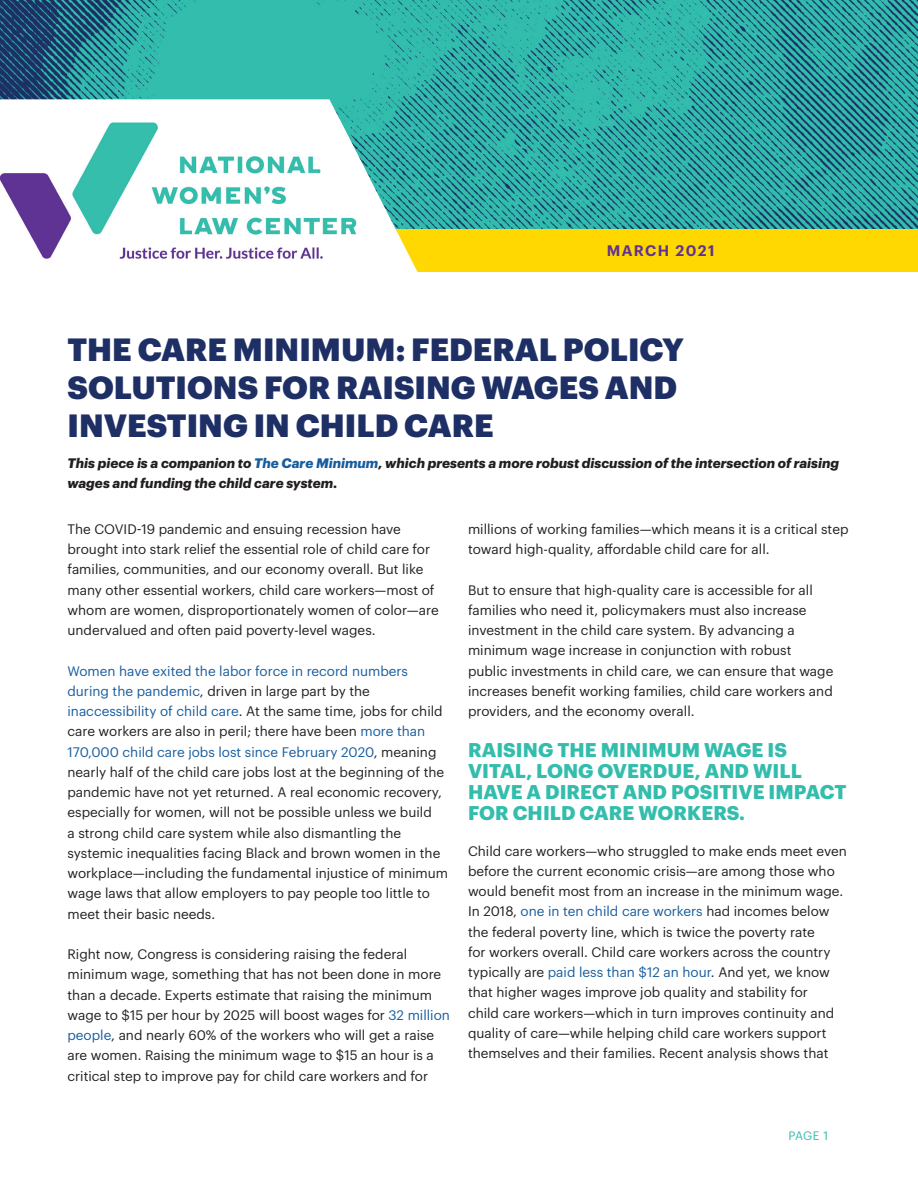
<style>
.page{position:relative;width:918px;height:1188px;background:#fff}
.page>*{position:absolute;margin:0;border:0;box-sizing:border-box;transform-origin:0 0}
.MAIN_TITLE{font:900 31.5px/37.8px "Graphik";color:#1e2f65}
.MAIN_TITLE__SUBTITLE{font:700 19.5px/21px "Graphik";letter-spacing:.005em;color:#33bdac}
.DATE{font:600 15px "Graphik";letter-spacing:.095em;color:#603393}
.BODY_TEXT{font:13.5px/20.2px "Graphik";color:#231f20}
.MAIN_TITLE-2{font:italic 700 13.5px/20.2px "Graphik";color:#231f20}
.t1{font:12px "Graphik";color:#33bdac}
.s1{color:#175d9e}
</style>
<div class="page">
<img style="left:0;top:0;width:918px;height:229px">
<div style="left:370px;top:229px;width:548px;height:42px;background:#ffd801"></div>
<svg style="left:0;top:99px;width:422px;height:173px"></svg>
<img style="left:0;top:119px;width:370px;height:142px">
<p class="DATE" style="left:607px;top:239px;width:109px">MARCH 2021</p>
<p class="MAIN_TITLE" style="left:68px;top:330px;width:618px">THE CARE MINIMUM: FEDERAL POLICY<br>SOLUTIONS FOR RAISING WAGES AND<br>INVESTING IN CHILD CARE</p>
<p class="MAIN_TITLE-2" style="left:68px;top:452px;width:773px">This piece is a companion to <span class="s1">The Care Minimum</span>, which presents a more robust discussion of the intersection of raising wages and funding the child care system.</p>
<p class="BODY_TEXT" style="left:68px;top:518px;width:373px">The COVID-19 pandemic and ensuing recession have brought into stark relief the essential role of child care for families, communities, and our economy overall. But like many other essential workers, child care workers—most of whom are women, disproportionately women of color—are undervalued and often paid poverty-level wages.</p>
<p class="BODY_TEXT" style="left:68px;top:659px;width:382px"><span class="s1">Women have exited the labor force in record numbers during the pandemic</span>, driven in large part by the <span class="s1">inaccessibility of child care</span>. At the same time, jobs for child care workers are also in peril; there have been <span class="s1">more than 170,000 child care jobs lost since February 2020</span>, meaning nearly half of the child care jobs lost at the beginning of the pandemic have not yet returned. A real economic recovery, especially for women, will not be possible unless we build<br>a strong child care system while also dismantling the systemic inequalities facing Black and brown women in the workplace—including the fundamental injustice of minimum wage laws that allow employers to pay people too little to meet their basic needs.</p>
<p class="BODY_TEXT" style="left:68px;top:943px;width:384px">Right now, Congress is considering raising the federal minimum wage, something that has not been done in more than a decade. Experts estimate that raising the minimum wage to $15 per hour by 2025 will boost wages for <span class="s1">32 million people</span>, and nearly 60% of the workers who will get a raise are women. Raising the minimum wage to $15 an hour is a critical step to improve pay for child care workers and for</p>
<p class="BODY_TEXT" style="left:468px;top:518px;width:382px">millions of working families—which means it is a critical step toward high-quality, affordable child care for all.</p>
<p class="BODY_TEXT" style="left:468px;top:578px;width:367px">But to ensure that high-quality care is accessible for all families who need it, policymakers must also increase investment in the child care system. By advancing a minimum wage increase in conjunction with robust public investments in child care, we can ensure that wage increases benefit working families, child care workers and providers, and the economy overall.</p>
<p class="MAIN_TITLE__SUBTITLE" style="left:468px;top:738px;width:380px">RAISING THE MINIMUM WAGE IS<br>VITAL, LONG OVERDUE, AND WILL<br>HAVE A DIRECT AND POSITIVE IMPACT<br>FOR CHILD CARE WORKERS.</p>
<p class="BODY_TEXT" style="left:468px;top:839px;width:380px">Child care workers—who struggled to make ends meet even before the current economic crisis—are among those who would benefit most from an increase in the minimum wage.<br>In 2018, <span class="s1">one in ten child care workers</span> had incomes below the federal poverty line, which is twice the poverty rate<br>for workers overall. Child care workers across the country typically are <span class="s1">paid less than $12 an hour</span>. And yet, we know that higher wages improve job quality and stability for<br>child care workers—which in turn improves continuity and quality of care—while helping child care workers support themselves and their families. Recent analysis shows that</p>
<p class="t1" style="left:788px;top:1126px;width:41px">PAGE 1</p>
</div>
